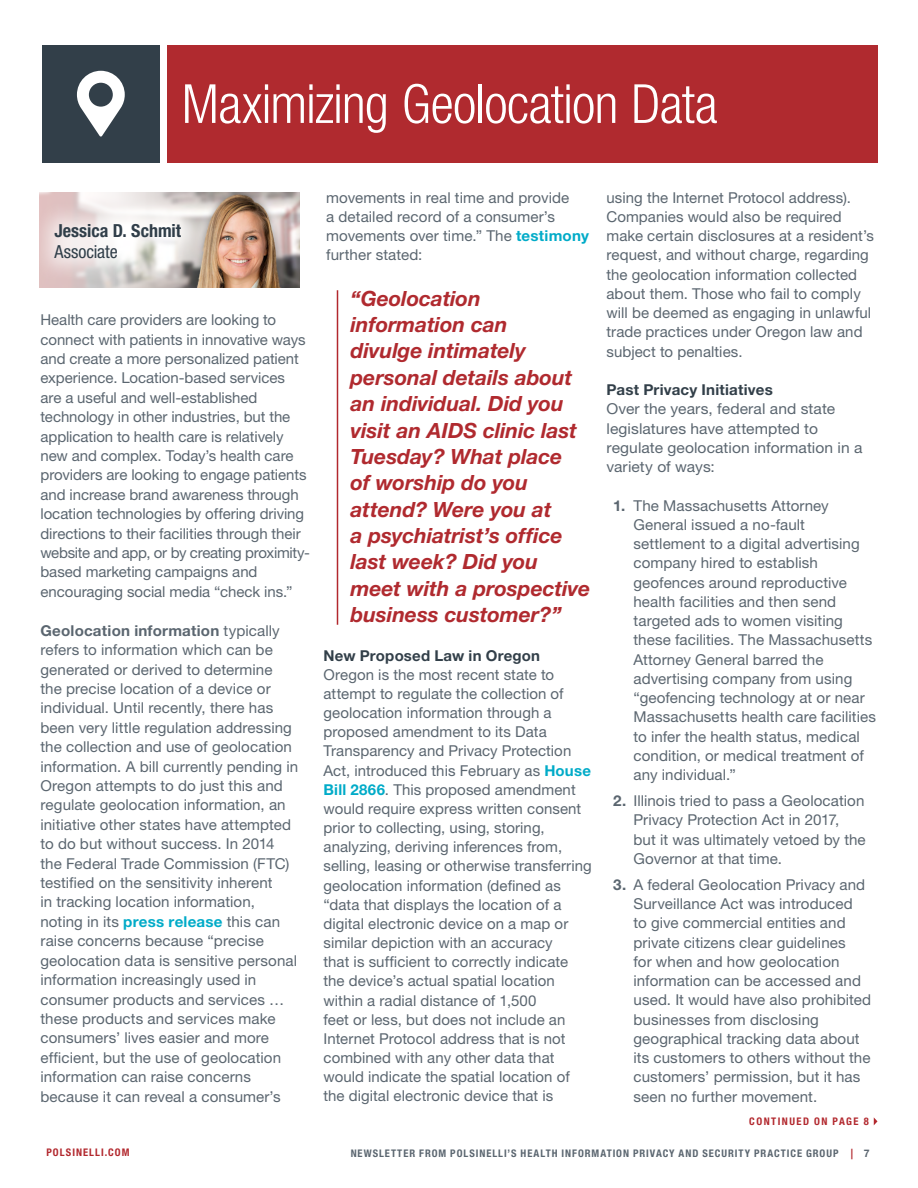
<style>
.page{position:relative;width:918px;height:1188px;background:#fff}
.page>*{position:absolute;margin:0;border:0;box-sizing:border-box;transform-origin:0 0}
.Paragraph_Style_1{font:300 condensed 54px "Helvetica Neue LT Std";letter-spacing:-.015em;color:#fff}
.Paragraph_Style_1-2{font:italic 700 21px/26.4px "Helvetica Neue LT Std";letter-spacing:-.005em;color:#b02a2f}
.Paragraph_Style_1-3{font:700 condensed 18px "Helvetica Neue LT Std";color:#303e49}
.Paragraph_Style_1-4{font:condensed 18px "Helvetica Neue LT Std";letter-spacing:-.005em;color:#303e49}
.Paragraph_Style_1-5{font:15px/19.2px "Helvetica Neue LT Std";letter-spacing:.005em;color:#5b6670}
.Paragraph_Style_1-6{font:15px/19.2px "Helvetica Neue LT Std";letter-spacing:.005em;color:#5b6670;scale:1.04 1}
.Paragraph_Style_1-7{font:700 15px "Helvetica Neue LT Std";letter-spacing:.015em;color:#323f49}
.t1{font:700 condensed 10.5px "Helvetica Neue LT Std";letter-spacing:.09em;color:#5b6670}
.Paragraph_Style_1-8{font:700 condensed 10.5px "Helvetica Neue LT Std";letter-spacing:.14em;color:#b2282e}
.Paragraph_Style_1-9{font:700 condensed 10.5px "Helvetica Neue LT Std";letter-spacing:.115em;color:#b2282e}
.s1{font-weight:700}
.s2{font-weight:700;color:#00abc8}
.s3{font-stretch:normal;color:#b2282e}
.s4{font-stretch:normal}
</style>
<div class="page">
<div style="left:42px;top:45px;width:118px;height:117px;background:#323f49"></div>
<div style="left:167px;top:45px;width:711px;height:117px;background:#b02a2f"></div>
<svg style="left:77px;top:71px;width:48px;height:66px"></svg>
<img style="left:229px;top:192px;width:70px;height:95px">
<svg style="left:39px;top:192px;width:190px;height:95px;background:#cab1a1"></svg>
<div style="left:29px;top:199px;width:177px;height:85px;background:#fff;opacity:.75"></div>
<hr style="left:337px;top:290px;width:1px;height:335px;background:#b2282e">
<svg style="left:874px;top:1117px;width:4px;height:8px"></svg>
<p class="Paragraph_Style_1" style="left:182px;top:73px;width:538px">Maximizing Geolocation Data</p>
<p class="Paragraph_Style_1-3" style="left:54px;top:219px;width:128px">Jessica D. Schmit</p>
<p class="Paragraph_Style_1-4" style="left:54px;top:241px;width:65px">Associate</p>
<p class="Paragraph_Style_1-5" style="left:40px;top:310px;width:271px">Health care providers are looking to connect with patients in innovative ways and create a more personalized patient experience. Location-based services<br>are a useful and well-established technology in other industries, but the application to health care is relatively new and complex. Today’s health care providers are looking to engage patients and increase brand awareness through location technologies by offering driving directions to their facilities through their website and app, or by creating proximity&shy;based marketing campaigns and encouraging social media “check ins.”</p>
<p class="Paragraph_Style_1-5" style="left:40px;top:621px;width:259px"><span class="s1">Geolocation information</span> typically refers to information which can be generated or derived to determine<br>the precise location of a device or individual. Until recently, there has been very little regulation addressing the collection and use of geolocation information. A bill currently pending in Oregon attempts to do just this and regulate geolocation information, an initiative other states have attempted to do but without success. In 2014 the Federal Trade Commission (FTC) testified on the sensitivity inherent<br>in tracking location information, noting in its <span class="s2">press release</span> this can raise concerns because “precise geolocation data is sensitive personal information increasingly used in consumer products and services … these products and services make consumers’ lives easier and more efficient, but the use of geolocation information can raise concerns because it can reveal a consumer’s</p>
<p class="Paragraph_Style_1-5" style="left:326px;top:188px;width:264px">movements in real time and provide<br>a detailed record of a consumer’s movements over time.” The <span class="s2">testimony </span>further stated:</p>
<p class="Paragraph_Style_1-2" style="left:351px;top:285px;width:241px">“Geolocation information can<br>divulge intimately personal details about an individual. Did you visit an AIDS clinic last<br>Tuesday? What place<br>of worship do you attend? Were you at<br>a psychiatrist’s office last week? Did you meet with a prospective business customer?”</p>
<p class="Paragraph_Style_1-7" style="left:324px;top:646px;width:218px">New Proposed Law in Oregon</p>
<p class="Paragraph_Style_1-5" style="left:323px;top:665px;width:270px">Oregon is the most recent state to attempt to regulate the collection of geolocation information through a proposed amendment to its Data Transparency and Privacy Protection Act, introduced this February as <span class="s2">House Bill 2866</span>. This proposed amendment would require express written consent prior to collecting, using, storing, analyzing, deriving inferences from, selling, leasing or otherwise transferring geolocation information (defined as “data that displays the location of a digital electronic device on a map or similar depiction with an accuracy<br>that is sufficient to correctly indicate the device’s actual spatial location within a radial distance of 1,500<br>feet or less, but does not include an Internet Protocol address that is not combined with any other data that would indicate the spatial location of the digital electronic device that is</p>
<p class="Paragraph_Style_1-5" style="left:606px;top:188px;width:269px">using the Internet Protocol address).<br>Companies would also be required make certain disclosures at a resident’s request, and without charge, regarding the geolocation information collected about them. Those who fail to comply will be deemed as engaging in unlawful trade practices under Oregon law and subject to penalties.</p>
<p class="Paragraph_Style_1-7" style="left:606px;top:381px;width:168px">Past Privacy Initiatives</p>
<p class="Paragraph_Style_1-6" style="left:607px;top:399px;width:248px">Over the years, federal and state legislatures have attempted to regulate geolocation information in a variety of ways:</p>
<p class="Paragraph_Style_1-5" style="left:634px;top:496px;width:244px;text-indent:-20px"><span class="s1">1.</span> The Massachusetts Attorney<br>General issued a no-fault settlement to a digital advertising company hired to establish geofences around reproductive health facilities and then send targeted ads to women visiting these facilities. The Massachusetts<br>Attorney General barred the advertising company from using “geofencing technology at or near<br>Massachusetts health care facilities to infer the health status, medical condition, or medical treatment of any individual.”</p>
<p class="Paragraph_Style_1-5" style="left:634px;top:791px;width:234px;text-indent:-20px"><span class="s1">2.</span> Illinois tried to pass a Geolocation<br>Privacy Protection Act in 2017,<br>but it was ultimately vetoed by the<br>Governor at that time.</p>
<p class="Paragraph_Style_1-5" style="left:634px;top:875px;width:239px;text-indent:-20px"><span class="s1">3.</span> A federal Geolocation Privacy and<br>Surveillance Act was introduced<br>to give commercial entities and private citizens clear guidelines<br>for when and how geolocation information can be accessed and used. It would have also prohibited businesses from disclosing geographical tracking data about its customers to others without the customers’ permission, but it has seen no further movement.</p>
<p class="Paragraph_Style_1-8" style="left:749px;top:1115px;width:121px">CONTINUED ON PAGE 8</p>
<p class="Paragraph_Style_1-9" style="left:46px;top:1146px;width:85px">POLSINELLI.COM</p>
<p class="t1" style="left:351px;top:1147px;width:520px">NEWSLETTER FROM POLSINELLI’S HEALTH INFORMATION PRIVACY AND SECURITY PRACTICE GROUP <span class="s3">|</span> <span class="s4">7</span></p>
</div>
